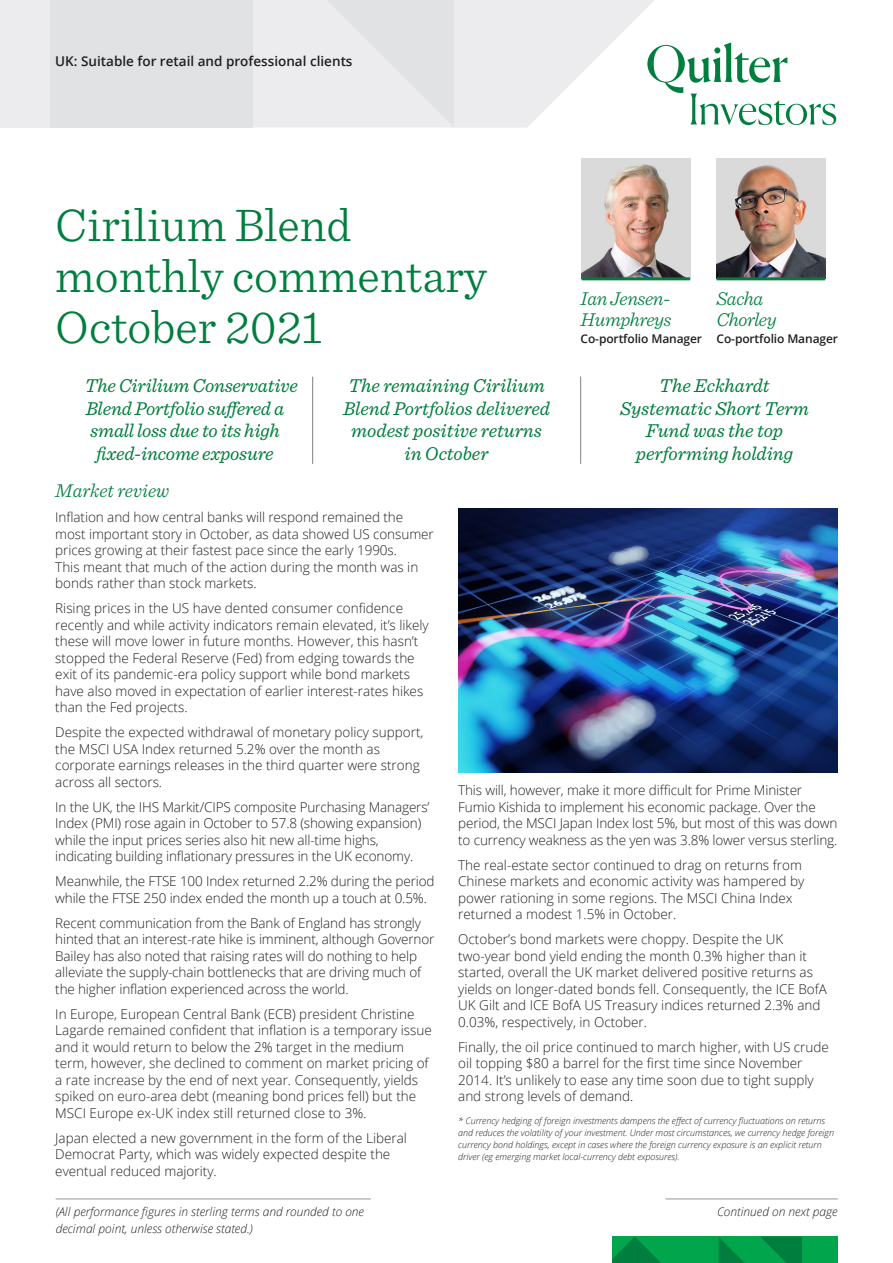
<style>
.page{position:relative;width:893px;height:1263px;background:#fff}
.page>*{position:absolute;margin:0;border:0;box-sizing:border-box;transform-origin:0 0}
.t1{font:300 48px/51px "Sentinel";color:#007e3e}
.t2{font:italic 19.5px/22.5px "Sentinel";letter-spacing:-.005em;color:#007e3e;text-align:center}
.t3{font:italic 300 19.5px/21px "Sentinel";letter-spacing:-.02em;color:#007e3e}
.t4{font:italic 300 19.5px "Sentinel";color:#007e3e}
.t5{font:300 13.5px/16.5px "Open Sans";color:#231f20}
.t6{font:600 13.5px "Open Sans";color:#231f20}
.t7{font:italic 300 12px/16.5px "Open Sans";color:#231f20}
.t8{font:600 12px "Open Sans";letter-spacing:-.01em;color:#231f20}
.t9{font:italic 300 9px/12px "Open Sans";color:#231f20}
</style>
<div class="page">
<svg style="left:612px;top:1236px;width:226px;height:27px;background:#009947"></svg>
<div style="left:0;top:0;width:50px;height:128px;background:#ececee"></div>
<div style="left:50px;top:0;width:202px;height:128px;background:#e1e2e4"></div>
<img style="left:717px;top:159px;width:108px;height:118px">
<img style="left:582px;top:159px;width:108px;height:118px">
<hr style="left:717px;top:277px;width:108px;height:3px;background:#007e3e">
<hr style="left:582px;top:277px;width:108px;height:3px;background:#007e3e">
<hr style="left:665px;top:1199px;width:173px;height:1px;background:#939598">
<hr style="left:312px;top:377px;width:1px;height:87px;background:#939598">
<hr style="left:580px;top:377px;width:1px;height:87px;background:#939598">
<svg style="left:252px;top:0;width:584px;height:128px"></svg>
<hr style="left:56px;top:1199px;width:315px;height:1px;background:#939598">
<img style="left:458px;top:508px;width:380px;height:264px">
<p class="t6" style="left:55px;top:51px;width:299px">UK: Suitable for retail and professional clients</p>
<h1 class="t1" style="left:55px;top:196px;width:433px">Cirilium Blend monthly commentary<br>October 2021</h1>
<h2 class="t3" style="left:581px;top:287px;width:92px">Ian Jensen-<br>Humphreys</h2>
<p class="t8" style="left:581px;top:330px;width:123px">Co-portfolio Manager</p>
<h2 class="t3" style="left:717px;top:287px;width:62px">Sacha<br>Chorley</h2>
<p class="t8" style="left:717px;top:330px;width:123px">Co-portfolio Manager</p>
<h2 class="t2" style="left:85px;top:373px;width:215px">The Cirilium Conservative</h2>
<h2 class="t2" style="left:86px;top:396px;width:200px">Blend Portfolio suffered a</h2>
<h2 class="t2" style="left:90px;top:418px;width:191px">small loss due to its high</h2>
<h2 class="t2" style="left:96px;top:441px;width:179px">fixed-income exposure</h2>
<h2 class="t2" style="left:343px;top:373px;width:208px">The remaining Cirilium<br>Blend Portfolios delivered modest positive returns in October</h2>
<h2 class="t2" style="left:620px;top:373px;width:190px">The Eckhardt<br>Systematic Short Term<br>Fund was the top performing holding</h2>
<h2 class="t4" style="left:55px;top:476px;width:116px">Market review</h2>
<p class="t5" style="left:55px;top:509px;width:380px">Inflation and how central banks will respond remained the most important story in October, as data showed US consumer prices growing at their fastest pace since the early 1990s.<br>This meant that much of the action during the month was in bonds rather than stock markets.</p>
<p class="t5" style="left:55px;top:600px;width:375px">Rising prices in the US have dented consumer confidence recently and while activity indicators remain elevated, it’s likely these will move lower in future months. However, this hasn’t stopped the Federal Reserve (Fed) from edging towards the exit of its pandemic-era policy support while bond markets have also moved in expectation of earlier interest-rates hikes than the Fed projects.</p>
<p class="t5" style="left:55px;top:724px;width:370px">Despite the expected withdrawal of monetary policy support, the MSCI USA Index returned 5.2% over the month as corporate earnings releases in the third quarter were strong across all sectors.</p>
<p class="t5" style="left:55px;top:798px;width:376px">In the UK, the IHS Markit/CIPS composite Purchasing Managers’ Index (PMI) rose again in October to 57.8 (showing expansion) while the input prices series also hit new all-time highs, indicating building inflationary pressures in the UK economy.</p>
<p class="t5" style="left:55px;top:873px;width:381px">Meanwhile, the FTSE 100 Index returned 2.2% during the period while the FTSE 250 index ended the month up a touch at 0.5%.</p>
<p class="t5" style="left:55px;top:914px;width:381px">Recent communication from the Bank of England has strongly hinted that an interest-rate hike is imminent, although Governor Bailey has also noted that raising rates will do nothing to help alleviate the supply-chain bottlenecks that are driving much of the higher inflation experienced across the world.</p>
<p class="t5" style="left:55px;top:1005px;width:378px">In Europe, European Central Bank (ECB) president Christine Lagarde remained confident that inflation is a temporary issue and it would return to below the 2% target in the medium term, however, she declined to comment on market pricing of a rate increase by the end of next year. Consequently, yields spiked on euro-area debt (meaning bond prices fell) but the MSCI Europe ex-UK index still returned close to 3%.</p>
<p class="t5" style="left:55px;top:1129px;width:353px">Japan elected a new government in the form of the Liberal<br>Democrat Party, which was widely expected despite the eventual reduced majority.</p>
<p class="t7" style="left:56px;top:1203px;width:310px">(All performance figures in sterling terms and rounded to one decimal point, unless otherwise stated.)</p>
<p class="t5" style="left:458px;top:782px;width:381px">This will, however, make it more difficult for Prime Minister Fumio Kishida to implement his economic package. Over the period, the MSCI Japan Index lost 5%, but most of this was down to currency weakness as the yen was 3.8% lower versus sterling.</p>
<p class="t5" style="left:458px;top:856px;width:348px">The real-estate sector continued to drag on returns from Chinese markets and economic activity was hampered by power rationing in some regions. The MSCI China Index returned a modest 1.5% in October.</p>
<p class="t5" style="left:458px;top:931px;width:370px">October’s bond markets were choppy. Despite the UK two-year bond yield ending the month 0.3% higher than it started, overall the UK market delivered positive returns as yields on longer-dated bonds fell. Consequently, the ICE BofA UK Gilt and ICE BofA US Treasury indices returned 2.3% and 0.03%, respectively, in October.</p>
<p class="t5" style="left:458px;top:1038px;width:372px">Finally, the oil price continued to march higher, with US crude oil topping $80 a barrel for the first time since November 2014. It’s unlikely to ease any time soon due to tight supply and strong levels of demand.</p>
<p class="t9" style="left:458px;top:1114px;width:377px">* Currency hedging of foreign investments dampens the effect of currency fluctuations on returns and reduces the volatility of your investment. Under most circumstances, we currency hedge foreign currency bond holdings, except in cases where the foreign currency exposure is an explicit return driver (eg emerging market local-currency debt exposures).</p>
<p class="t7" style="left:717px;top:1203px;width:122px">Continued on next page</p>
</div>
